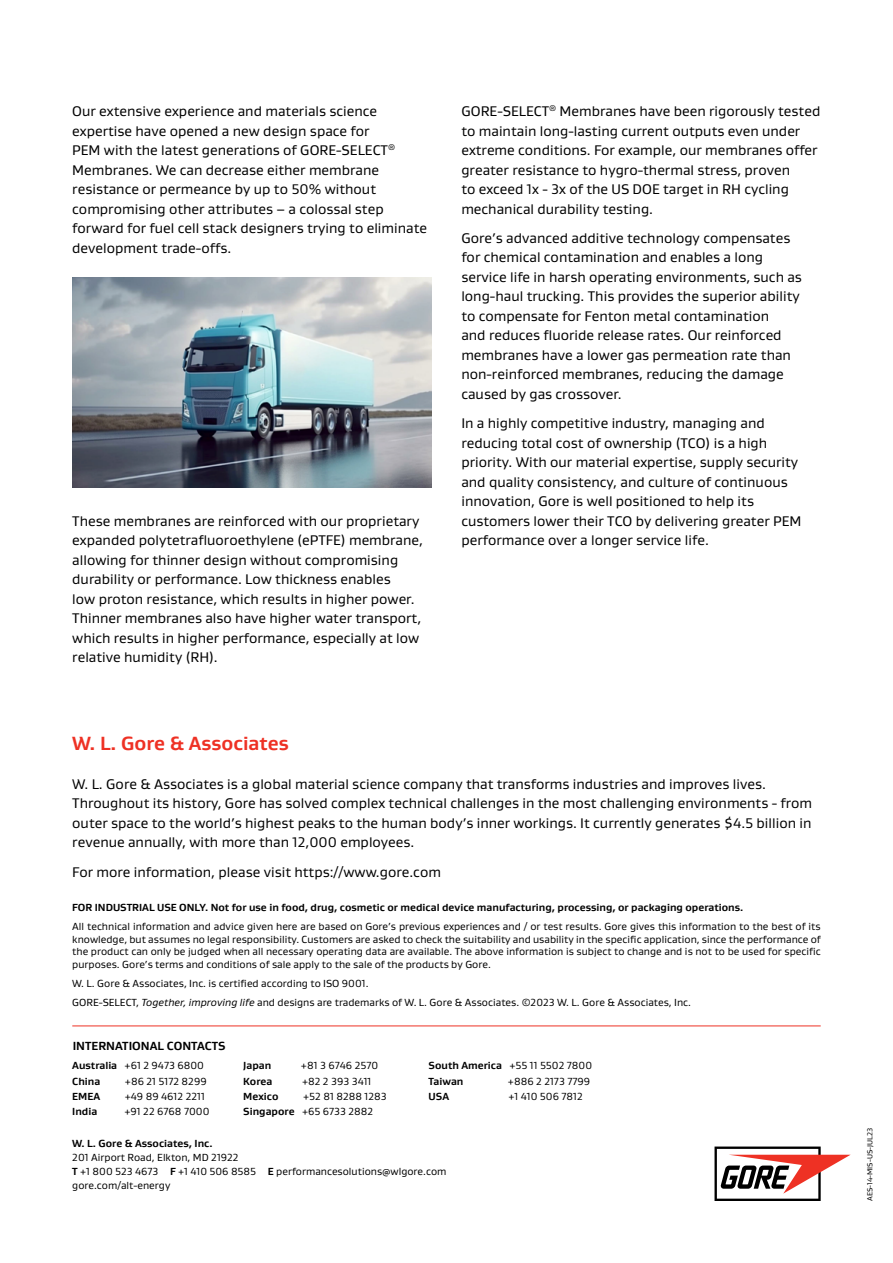
<style>
.page{position:relative;width:893px;height:1263px;background:#fff}
.page>*{position:absolute;margin:0;border:0;box-sizing:border-box;transform-origin:0 0}
.t1{font:700 19.5px "Gore Gustan";color:#ee3124}
.t2{font:14.25px/19.5px "Gore Gustan";color:#000}
.t3{font:700 12px "Gore Gustan";color:#000}
.t4{font:10.5px/12.8px "Gore Gustan";color:#000}
.t5{font:700 10.5px/15.3px "Gore Gustan";color:#000}
.t6{font:7.5px "Gore Gustan";color:#000}
.s1{font-style:italic}
.s2{font-weight:400}
.s3{font-weight:700}
</style>
<div class="page">
<svg style="left:714px;top:1146px;width:137px;height:55px"></svg>
<hr style="left:72px;top:1025px;width:749px;height:1px;background:#ee3124">
<img style="left:72px;top:278px;width:360px;height:209px">
<p class="t2" style="left:72px;top:101px;width:356px">Our extensive experience and materials science expertise have opened a new design space for<br>PEM with the latest generations of GORE-SELECT<sup>® </sup>Membranes. We can decrease either membrane resistance or permeance by up to 50% without compromising other attributes – a colossal step forward for fuel cell stack designers trying to eliminate development trade-offs.</p>
<p class="t2" style="left:72px;top:510px;width:352px">These membranes are reinforced with our proprietary expanded polytetrafluoroethylene (ePTFE) membrane, allowing for thinner design without compromising durability or performance. Low thickness enables<br>low proton resistance, which results in higher power.<br>Thinner membranes also have higher water transport, which results in higher performance, especially at low relative humidity (RH).</p>
<p class="t2" style="left:461px;top:101px;width:360px">GORE-SELECT<sup>®</sup> Membranes have been rigorously tested to maintain long-lasting current outputs even under extreme conditions. For example, our membranes offer greater resistance to hygro-thermal stress, proven<br>to exceed 1x - 3x of the US DOE target in RH cycling mechanical durability testing.</p>
<p class="t2" style="left:461px;top:228px;width:342px">Gore’s advanced additive technology compensates for chemical contamination and enables a long service life in harsh operating environments, such as long-haul trucking. This provides the superior ability to compensate for Fenton metal contamination<br>and reduces fluoride release rates. Our reinforced membranes have a lower gas permeation rate than non-reinforced membranes, reducing the damage caused by gas crossover.</p>
<p class="t2" style="left:461px;top:413px;width:342px">In a highly competitive industry, managing and reducing total cost of ownership (TCO) is a high priority. With our material expertise, supply security and quality consistency, and culture of continuous innovation, Gore is well positioned to help its customers lower their TCO by delivering greater PEM performance over a longer service life.</p>
<h1 class="t1" style="left:72px;top:731px;width:218px">W. L. Gore &amp; Associates</h1>
<p class="t2" style="left:72px;top:774px;width:741px">W. L. Gore &amp; Associates is a global material science company that transforms industries and improves lives.<br>Throughout its history, Gore has solved complex technical challenges in the most challenging environments - from outer space to the world’s highest peaks to the human body’s inner workings. It currently generates $4.5 billion in revenue annually, with more than 12,000 employees.</p>
<p class="t2" style="left:72px;top:862px;width:370px">For more information, please visit https://www.gore.com</p>
<p class="t5" style="left:72px;top:899px;width:672px">FOR INDUSTRIAL USE ONLY. Not for use in food, drug, cosmetic or medical device manufacturing, processing, or packaging operations.</p>
<p class="t4" style="left:72px;top:920px;width:750px;text-align:justify">All technical information and advice given here are based on Gore’s previous experiences and / or test results. Gore gives this information to the best of its knowledge, but assumes no legal responsibility. Customers are asked to check the suitability and usability in the specific application, since the performance of the product can only be judged when all necessary operating data are available. The above information is subject to change and is not to be used for specific purposes. Gore’s terms and conditions of sale apply to the sale of the products by Gore.</p>
<p class="t4" style="left:72px;top:974px;width:620px;line-height:19px">W. L. Gore &amp; Associates, Inc. is certified according to ISO 9001.<br>GORE-SELECT, <span class="s1">Together, improving life</span> and designs are trademarks of W. L. Gore &amp; Associates. ©2023 W. L. Gore &amp; Associates, Inc.</p>
<p class="t3" style="left:73px;top:1038px;width:154px">INTERNATIONAL CONTACTS</p>
<p class="t5" style="left:72px;top:1058px;width:133px">Australia <span class="s2">+61 2 9473 6800<br></span>China</p>
<p class="t4" style="left:125px;top:1074px;width:83px">+86 21 5172 8299</p>
<p class="t5" style="left:72px;top:1088px;width:29px">EMEA</p>
<p class="t4" style="left:125px;top:1090px;width:82px">+49 89 4612 2211</p>
<p class="t5" style="left:72px;top:1104px;width:27px">India</p>
<p class="t4" style="left:124px;top:1105px;width:86px">+91 22 6768 7000</p>
<p class="t5" style="left:243px;top:1058px;width:30px">Japan</p>
<p class="t4" style="left:301px;top:1059px;width:79px">+81 3 6746 2570</p>
<p class="t5" style="left:243px;top:1073px;width:31px">Korea</p>
<p class="t4" style="left:302px;top:1074px;width:71px">+82 2 393 3411</p>
<p class="t5" style="left:243px;top:1088px;width:37px">Mexico</p>
<p class="t4" style="left:243px;top:1088px;width:145px;line-height:15.3px;text-indent:60px">+52 81 8288 1283<br><span class="s3">Singapore</span> +65 6733 2882</p>
<p class="t5" style="left:429px;top:1058px;width:165px">South America <span class="s2">+55 11 5502 7800<br></span>Taiwan</p>
<p class="t4" style="left:508px;top:1074px;width:84px">+886 2 2173 7799</p>
<p class="t5" style="left:429px;top:1088px;width:22px">USA</p>
<p class="t4" style="left:508px;top:1090px;width:76px">+1 410 506 7812</p>
<p class="t5" style="left:72px;top:1135px;width:142px">W. L. Gore &amp; Associates, Inc.</p>
<p class="t4" style="left:72px;top:1150px;width:376px;line-height:13.8px">201 Airport Road, Elkton, MD 21922<br><span class="s3">T</span> +1 800 523 4673 <span class="s3">F</span> +1 410 506 8585 <span class="s3">E</span> performancesolutions@wlgore.com gore.com/alt-energy</p>
<p class="t6" style="left:865px;top:1201px;width:75px;rotate:-90deg">AES-14-MIS-US-JUL23</p>
</div>
